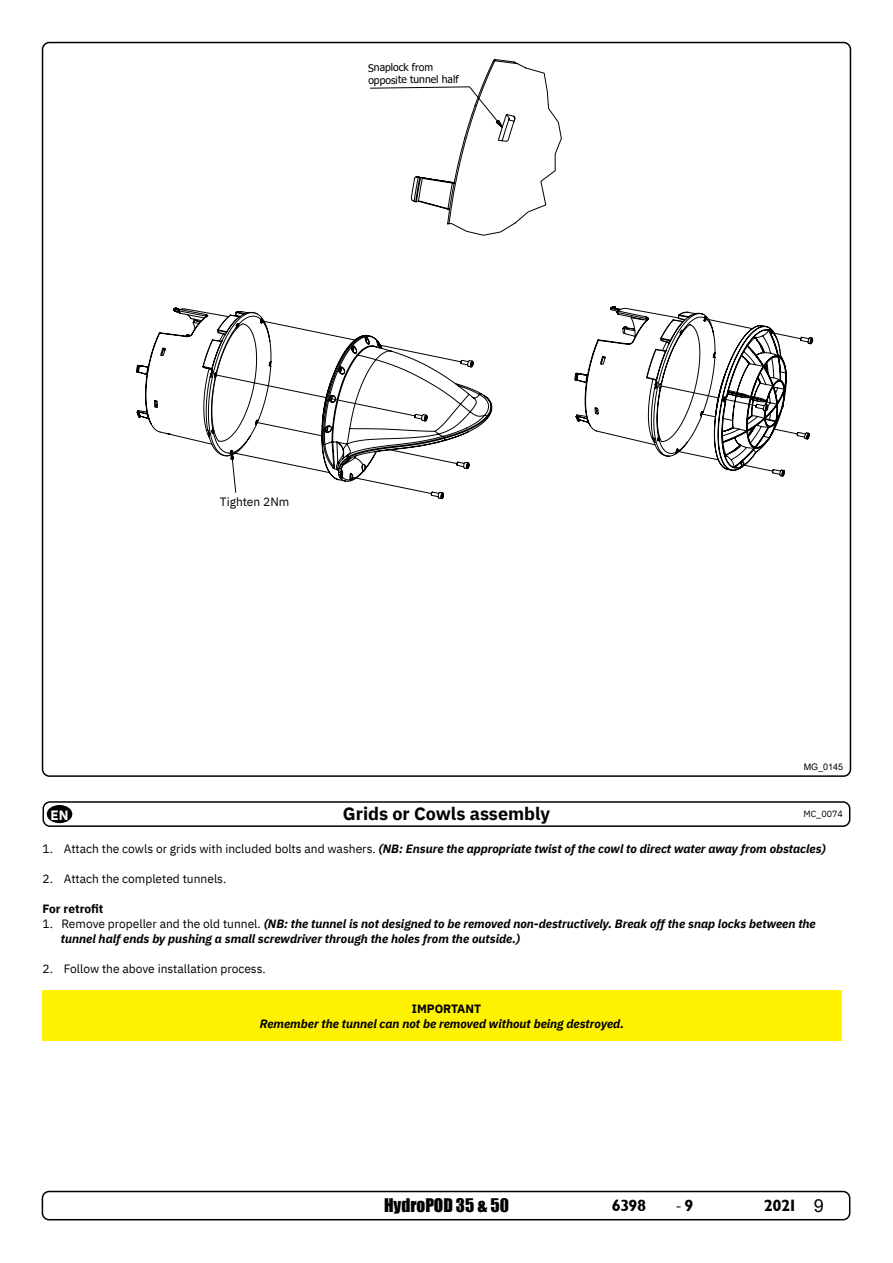
<style>
.page{position:relative;width:893px;height:1263px;background:#fff}
.page>*{position:absolute;margin:0;border:0;box-sizing:border-box;transform-origin:0 0}
.t1{font:700 18px "IBM Plex Sans";color:#000}
.t2{font:18px "Minion Pro";color:#000}
.t3{font:17.25px "Impact";color:#000}
.t4{font:16.5px "Garrison Sans BOLD";letter-spacing:-.035em;color:#000}
.t5{font:700 13.5px "IBM Plex Sans";color:#fff}
.t6{font:italic 700 12px/15px "IBM Plex Sans";color:#000}
.t7{font:12px "IBM Plex Sans";color:#000}
.t8{font:700 12px "IBM Plex Sans";letter-spacing:-.005em;color:#000}
.t9{font:10.35px/12.5px "Tahoma";color:#000101}
.t10{font:9px "IBM Plex Sans";color:#000}
.t11{font:9px "Arial";color:#000}
.s1{font-weight:400;font-style:normal}
.s2{font-style:normal}
.s3{font-family:"Garrison Sans BOLD";font-size:16.5px}
.s4{font-family:"Arial";font-size:18px}
</style>
<div class="page">
<div style="left:42px;top:1191px;width:808px;height:29px;border:2px solid #000;border-radius:7px"></div>
<div style="left:43px;top:801px;width:807px;height:26px;border:2px solid #000;border-radius:7px"></div>
<div style="left:48px;top:806px;width:24px;height:16px;background:#000;border-radius:50%"></div>
<div style="left:47px;top:805px;width:25px;height:18px;border:2px solid #000;border-radius:50%"></div>
<div style="left:43px;top:991px;width:798px;height:50px;background:#fff200"></div>
<svg style="left:370px;top:59px;width:192px;height:177px"></svg>
<svg style="left:574px;top:306px;width:240px;height:171px"></svg>
<svg style="left:259px;top:314px;width:233px;height:177px"></svg>
<svg style="left:414px;top:360px;width:59px;height:139px"></svg>
<svg style="left:136px;top:307px;width:123px;height:186px"></svg>
<p class="t9" style="left:368px;top:62px;width:92px;rotate:-1deg">Snaplock from opposite tunnel half</p>
<p class="t7" style="left:220px;top:492px;width:71px">Tighten 2Nm</p>
<p class="t11" style="left:804px;top:760px;width:41px">MG_0145</p>
<p class="t5" style="left:50px;top:804px;width:19px">EN</p>
<p class="t1" style="left:343px;top:800px;width:209px">Grids or Cowls assembly</p>
<p class="t10" style="left:803px;top:807px;width:41px">MC_0074</p>
<p class="t6" style="left:43px;top:840px;width:785px"><span class="s1">1. Attach the cowls or grids with included bolts and washers.</span> (NB: Ensure the appropriate twist of the cowl to direct water away from obstacles)</p>
<p class="t7" style="left:43px;top:870px;width:185px">2. Attach the completed tunnels.</p>
<p class="t8" style="left:43px;top:899px;width:63px">For retrofit</p>
<p class="t6" style="left:61px;top:915px;width:756px;text-indent:-18px"><span class="s1">1. Remove propeller and the old tunnel.</span> (NB: the tunnel is not designed to be removed non-destructively. Break off the snap locks between the tunnel half ends by pushing a small screwdriver through the holes from the outside.)</p>
<p class="t7" style="left:43px;top:960px;width:225px">2. Follow the above installation process.</p>
<p class="t6" style="left:260px;top:1000px;width:366px;text-indent:152px"><span class="s2">IMPORTANT<br></span>Remember the tunnel can not be removed without being destroyed.</p>
<h2 class="t3" style="left:384px;top:1192px;width:126px">HydroPOD 35 &amp; 50</h2>
<h3 class="t4" style="left:612px;top:1196px;width:36px">6398</h3>
<h1 class="t2" style="left:675px;top:1193px;width:20px">-<span class="s3">9</span></h1>
<h3 class="t4" style="left:764px;top:1196px;width:61px">2021 <span class="s4">9</span></h3>
</div>
